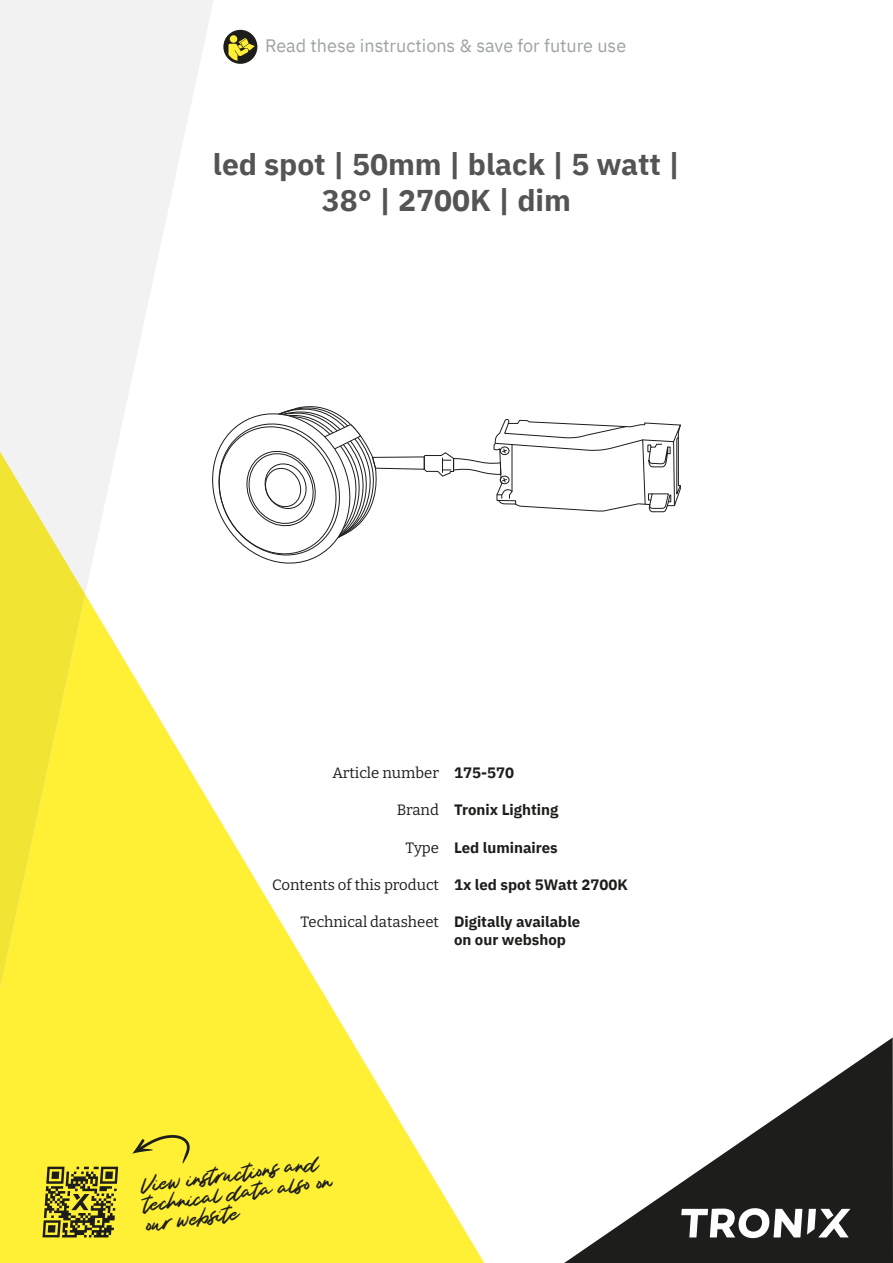
<style>
.page{position:relative;width:893px;height:1263px;background:#fff}
.page>*{position:absolute;margin:0;border:0;box-sizing:border-box;transform-origin:0 0}
.t1{font:700 30px/36px "IBM Plex Sans";color:#545454;text-align:center}
.t2{font:27px/19.6px "Rajawalite";color:#1d1d1b}
.t3{font:18px "IBM Plex Sans";color:#9da59e}
.t4{font:15px "Bitter";color:#1d1d1b}
.t5{font:700 15px "IBM Plex Sans";color:#1d1d1b}
.s1{font-family:"Bitter";font-weight:400}
.s2{font-family:"IBM Plex Sans";font-weight:700}
</style>
<div class="page">
<svg style="left:43px;top:810px;width:441px;height:453px;fill:#fff036"></svg>
<svg style="left:564px;top:1067px;width:286px;height:196px"></svg>
<svg style="left:43px;top:0;width:171px;height:988px"></svg>
<svg style="left:43px;top:452px;width:42px;height:536px;fill:#fff036"></svg>
<svg style="left:681px;top:1208px;width:169px;height:30px"></svg>
<svg style="left:43px;top:1167px;width:75px;height:70px;background:#908928"></svg>
<svg style="left:132px;top:1135px;width:58px;height:30px;background:#dbce31"></svg>
<svg style="left:223px;top:30px;width:34px;height:34px"></svg>
<svg style="left:0;top:0;width:43px;height:1263px"></svg>
<svg style="left:850px;top:1037px;width:43px;height:226px;background:#2c2c2a"></svg>
<svg style="left:203px;top:402px;width:478px;height:172px"></svg>
<hr style="left:512px;top:444px;width:1px;height:47px;background:#1d1d1b">
<p class="t3" style="left:265px;top:32px;width:363px">Read these instructions &amp; save for future use</p>
<h1 class="t1" style="left:213px;top:144px;width:469px">led spot | 50mm | black | 5 watt |<br>38° | 2700K | dim</h1>
<p class="t4" style="left:333px;top:763px;width:108px">Article number</p>
<p class="t4" style="left:397px;top:801px;width:44px">Brand</p>
<p class="t5" style="left:454px;top:761px;width:62px">175-570</p>
<p class="t5" style="left:454px;top:798px;width:106px">Tronix Lighting</p>
<p class="t5" style="left:405px;top:836px;width:154px"><span class="s1">Type</span> Led luminaires</p>
<p class="t4" style="left:272px;top:876px;width:357px">Contents of this product <span class="s2">1x led spot 5Watt 2700K</span></p>
<p class="t4" style="left:300px;top:912px;width:281px">Technical datasheet <span class="s2">Digitally available</span></p>
<p class="t5" style="left:454px;top:927px;width:114px">on our webshop</p>
<h2 class="t2" style="left:141px;top:1178px;width:191px;rotate:-7deg">View instructions and technical data also on our website</h2>
</div>
